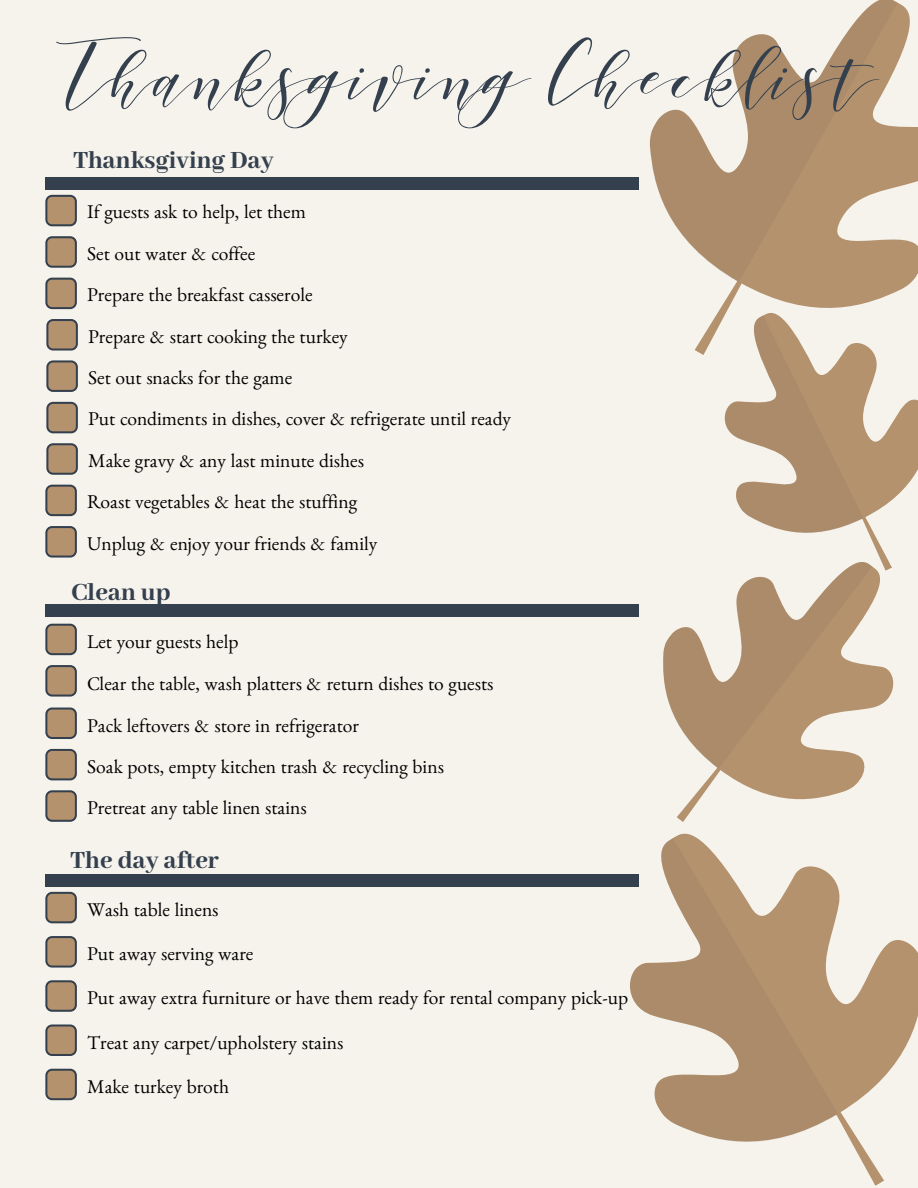
<style>
.page{position:relative;width:918px;height:1188px;background:#f6f3ec}
.page>*{position:absolute;margin:0;border:0;box-sizing:border-box;transform-origin:0 0}
.t1{font:84px "Argentinian Nightsby Kestrel M";color:#34404e}
.t2{font:800 27px "Abhaya Libre";color:#34404e}
.t3{font:19.5px/41.7px "Benne";color:#000}
</style>
<div class="page">
<svg style="left:899px;top:3px;width:19px;height:265px"></svg>
<svg style="left:649px;top:0;width:250px;height:268px"></svg>
<svg style="left:838px;top:888px;width:80px;height:298px"></svg>
<svg style="left:630px;top:844px;width:208px;height:298px"></svg>
<svg style="left:665px;top:571px;width:229px;height:273px"></svg>
<svg style="left:663px;top:571px;width:210px;height:198px"></svg>
<svg style="left:844px;top:567px;width:48px;height:4px"></svg>
<svg style="left:717px;top:268px;width:201px;height:299px"></svg>
<svg style="left:694px;top:314px;width:170px;height:254px"></svg>
<svg style="left:45px;top:195px;width:32px;height:31px"></svg>
<svg style="left:45px;top:236px;width:32px;height:32px"></svg>
<svg style="left:45px;top:278px;width:32px;height:31px"></svg>
<svg style="left:46px;top:360px;width:32px;height:32px"></svg>
<svg style="left:46px;top:319px;width:32px;height:32px"></svg>
<svg style="left:46px;top:402px;width:32px;height:31px"></svg>
<svg style="left:46px;top:443px;width:32px;height:32px"></svg>
<svg style="left:45px;top:485px;width:32px;height:31px"></svg>
<svg style="left:45px;top:526px;width:32px;height:32px"></svg>
<svg style="left:45px;top:624px;width:32px;height:31px"></svg>
<svg style="left:45px;top:665px;width:32px;height:32px"></svg>
<svg style="left:45px;top:708px;width:32px;height:31px"></svg>
<svg style="left:45px;top:749px;width:32px;height:31px"></svg>
<svg style="left:45px;top:790px;width:32px;height:32px"></svg>
<svg style="left:45px;top:892px;width:32px;height:31px"></svg>
<svg style="left:45px;top:936px;width:32px;height:32px"></svg>
<svg style="left:45px;top:980px;width:32px;height:32px"></svg>
<svg style="left:45px;top:1024px;width:32px;height:32px"></svg>
<svg style="left:45px;top:1069px;width:32px;height:31px"></svg>
<div style="left:45px;top:177px;width:594px;height:13px;background:#34404e"></div>
<div style="left:45px;top:604px;width:594px;height:13px;background:#34404e"></div>
<div style="left:45px;top:874px;width:594px;height:13px;background:#34404e"></div>
<h1 class="t1" style="left:65px;top:21px;width:812px">Thanksgiving Checklist</h1>
<h2 class="t2" style="left:73px;top:145px;width:202px">Thanksgiving Day</h2>
<p class="t3" style="left:87px;top:195px;width:227px">If guests ask to help, let them<br>Set out water &amp; coffee<br>Prepare the breakfast casserole</p>
<p class="t3" style="left:88px;top:319px;width:261px">Prepare &amp; start cooking the turkey</p>
<p class="t3" style="left:88px;top:361px;width:206px">Set out snacks for the game</p>
<p class="t3" style="left:87px;top:402px;width:425px">Put condiments in dishes, cover &amp; refrigerate until ready Make gravy &amp; any last minute dishes<br>Roast vegetables &amp; heat the stuffing<br>Unplug &amp; enjoy your friends &amp; family</p>
<h2 class="t2" style="left:72px;top:578px;width:100px">Clean up</h2>
<p class="t3" style="left:87px;top:624px;width:408px">Let your guests help<br>Clear the table, wash platters &amp; return dishes to guests Pack leftovers &amp; store in refrigerator<br>Soak pots, empty kitchen trash &amp; recycling bins Pretreat any table linen stains</p>
<h2 class="t2" style="left:71px;top:845px;width:150px">The day after</h2>
<p class="t3" style="left:87px;top:892px;width:133px">Wash table linens</p>
<p class="t3" style="left:87px;top:937px;width:168px">Put away serving ware</p>
<p class="t3" style="left:87px;top:981px;width:542px">Put away extra furniture or have them ready for rental company pick-up</p>
<p class="t3" style="left:87px;top:1025px;width:258px">Treat any carpet/upholstery stains</p>
<p class="t3" style="left:87px;top:1069px;width:143px">Make turkey broth</p>
</div>
